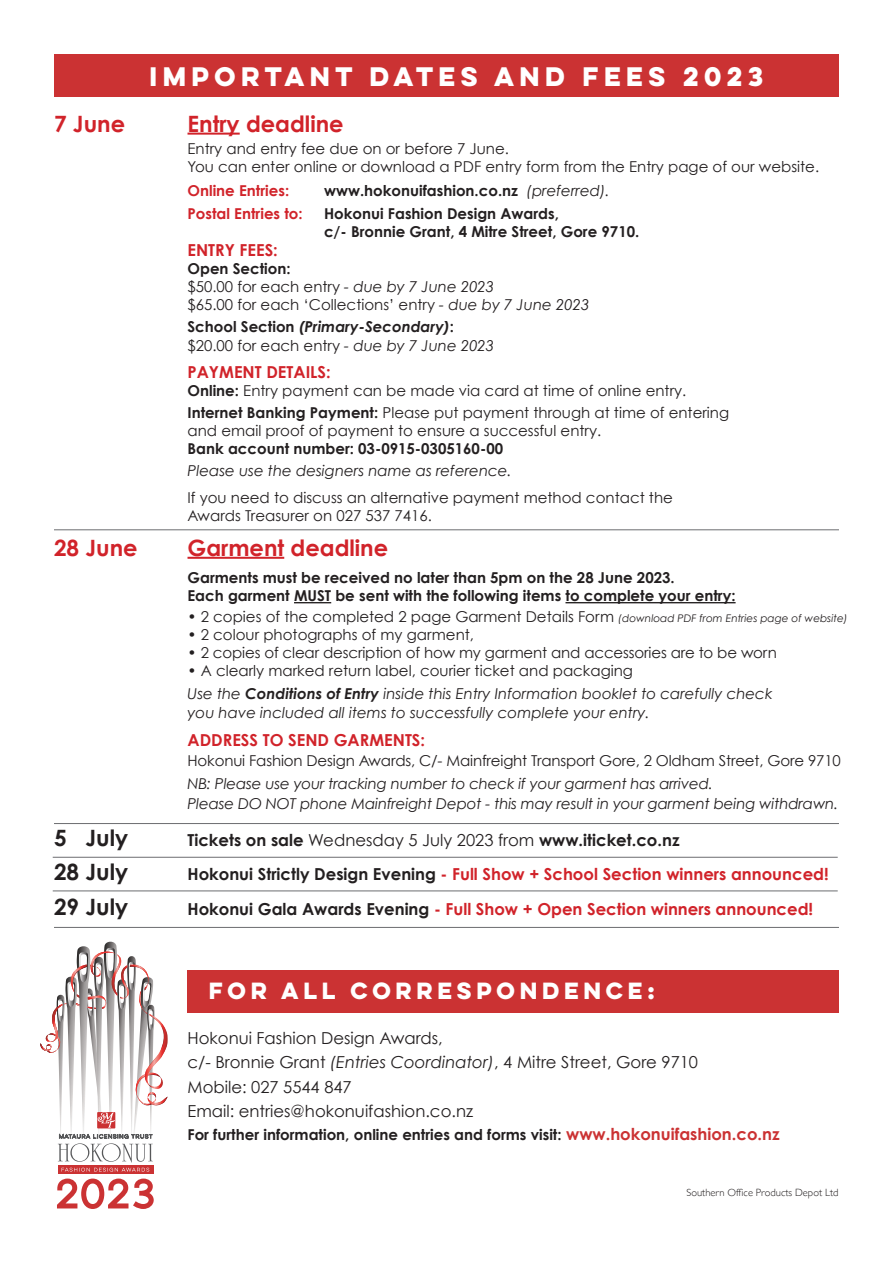
<style>
.page{position:relative;width:893px;height:1263px;background:#fff}
.page>*{position:absolute;margin:0;border:0;box-sizing:border-box;transform-origin:0 0}
.t1{font:700 24px "Lulo Clean One";color:#fff}
.t2{font:700 22.5px "Century Gothic";color:#d1232a}
.t3{font:700 22.5px "Century Gothic";color:#231f20}
.t4{font:700 21px "Lulo Clean One";color:#fff}
.t5{font:700 16.5px "Century Gothic";color:#d1232a}
.t6{font:16.5px/24px "Century Gothic";color:#231f20}
.t7{font:700 16.5px "Century Gothic";color:#231f20}
.t8{font:15px/18px "Century Gothic";color:#231f20}
.t9{font:italic 15px/22.2px "Century Gothic";color:#231f20}
.t10{font:700 15px/18px "Century Gothic";color:#231f20}
.t11{font:italic 700 15px/18.8px "Century Gothic";color:#231f20}
.t12{font:700 15px "Century Gothic";color:#d1232a}
.t13{font:300 10.5px "Gill Sans";color:#231f20}
.s1{font-weight:400;font-style:italic}
.s2{font-weight:700}
.s3{font-style:italic}
.s4{font-style:normal}
.s5{font-weight:400;font-style:normal}
.s6{font-weight:400}
.s7{font-style:italic;font-size:10.5px}
.s8{color:#231f20}
.s9{font-size:16.5px;color:#cb3233}
</style>
<div class="page">
<div style="left:187px;top:970px;width:652px;height:42px;background:#cb3233"></div>
<div style="left:54px;top:54px;width:785px;height:43px;background:#cb3233"></div>
<hr style="left:188px;top:133px;width:52px;height:2px;background:#d1232a">
<hr style="left:188px;top:557px;width:96px;height:2px;background:#d1232a">
<hr style="left:294px;top:602px;width:37px;height:1px;background:#231f20">
<hr style="left:565px;top:602px;width:171px;height:1px;background:#231f20">
<hr style="left:54px;top:823px;width:785px;height:1px;background:#6c6d70">
<hr style="left:54px;top:529px;width:785px;height:1px;background:#6c6d70">
<hr style="left:53px;top:857px;width:785px;height:1px;background:#6c6d70">
<hr style="left:54px;top:927px;width:785px;height:1px;background:#6c6d70">
<hr style="left:53px;top:890px;width:785px;height:1px;background:#6c6d70">
<svg style="left:57px;top:1178px;width:97px;height:31px"></svg>
<svg style="left:58px;top:1171px;width:95px;height:3px"></svg>
<svg style="left:40px;top:942px;width:127px;height:229px"></svg>
<h1 class="t1" style="left:149px;top:58px;width:621px">IMPORTANT DATES AND FEES 2023</h1>
<h2 class="t2" style="left:54px;top:109px;width:73px">7 June</h2>
<h2 class="t2" style="left:187px;top:109px;width:158px">Entry deadline</h2>
<p class="t8" style="left:188px;top:139px;width:633px">Entry and entry fee due on or before 7 June.<br>You can enter online or download a PDF entry form from the Entry page of our website.</p>
<p class="t12" style="left:188px;top:181px;width:103px">Online Entries:</p>
<p class="t10" style="left:324px;top:181px;width:287px">www.hokonuifashion.co.nz <span class="s1">(preferred).</span></p>
<p class="t12" style="left:188px;top:204px;width:117px">Postal Entries to:</p>
<p class="t10" style="left:324px;top:204px;width:317px">Hokonui Fashion Design Awards,<br>c/- Bronnie Grant, 4 Mitre Street, Gore 9710.</p>
<p class="t5" style="left:188px;top:239px;width:92px">ENTRY FEES:</p>
<p class="t8" style="left:188px;top:259px;width:403px"><span class="s2">Open Section:<br></span>$50.00 for each entry <span class="s3">- due by 7 June 2023<br></span>$65.00 for each ‘Collections’ entry <span class="s3">- due by 7 June 2023</span></p>
<p class="t11" style="left:188px;top:317px;width:308px"><span class="s4">School Section</span> (Primary-Secondary)<span class="s4">: </span><span class="s5">$20.00 for each entry</span> <span class="s6">- due by 7 June 2023</span></p>
<p class="t5" style="left:188px;top:361px;width:145px">PAYMENT DETAILS:</p>
<p class="t8" style="left:187px;top:379px;width:543px;line-height:22.2px"><span class="s2">Online:</span> Entry payment can be made via card at time of online entry.<br><span class="s2">Internet Banking Payment:</span> Please put payment through at time of entering</p>
<p class="t8" style="left:188px;top:421px;width:415px">and email proof of payment to ensure a successful entry.</p>
<p class="t10" style="left:188px;top:439px;width:317px">Bank account number: 03-0915-0305160-00</p>
<p class="t9" style="left:188px;top:460px;width:326px">Please use the designers name as reference.</p>
<p class="t8" style="left:188px;top:488px;width:487px">If you need to discuss an alternative payment method contact the<br>Awards Treasurer on 027 537 7416.</p>
<h2 class="t2" style="left:54px;top:533px;width:85px">28 June</h2>
<h2 class="t2" style="left:187px;top:533px;width:202px">Garment deadline</h2>
<p class="t10" style="left:187px;top:568px;width:550px">Garments must be received no later than 5pm on the 28 June 2023.<br>Each garment MUST be sent with the following items to complete your entry:</p>
<p class="t8" style="left:187px;top:608px;width:662px">• 2 copies of the completed 2 page Garment Details Form <span class="s7">(download PDF from Entries page of website)</span></p>
<p class="t8" style="left:188px;top:626px;width:288px"><span class="s3">•</span> 2 colour photographs of my garment,</p>
<p class="t8" style="left:188px;top:644px;width:591px">• 2 copies of clear description of how my garment and accessories are to be worn</p>
<p class="t9" style="left:188px;top:660px;width:586px"><span class="s4">• A clearly marked return label, courier ticket and packaging<br></span>Use the <span class="s2">Conditions of Entry</span> inside this Entry Information booklet to carefully check</p>
<p class="t9" style="left:188px;top:701px;width:464px">you have included all items to successfully complete your entry.</p>
<p class="t5" style="left:188px;top:730px;width:239px">ADDRESS TO SEND GARMENTS:</p>
<p class="t8" style="left:188px;top:751px;width:655px">Hokonui Fashion Design Awards, C/- Mainfreight Transport Gore, 2 Oldham Street, Gore 9710</p>
<p class="t9" style="left:188px;top:774px;width:652px;line-height:19.5px">NB: Please use your tracking number to check if your garment has arrived.<br>Please DO NOT phone Mainfreight Depot - this may result in your garment being withdrawn.</p>
<h2 class="t3" style="left:54px;top:823px;width:76px">5 July</h2>
<p class="t7" style="left:188px;top:829px;width:494px">Tickets on sale <span class="s6">Wednesday 5 July 2023 from</span> www.iticket.co.nz</p>
<h2 class="t3" style="left:54px;top:857px;width:76px">28 July</h2>
<p class="t5" style="left:188px;top:863px;width:643px"><span class="s8">Hokonui Strictly Design Evening</span> - Full Show + School Section winners announced!</p>
<h2 class="t3" style="left:54px;top:893px;width:76px">29 July</h2>
<p class="t5" style="left:188px;top:899px;width:627px"><span class="s8">Hokonui Gala Awards Evening</span> - Full Show + Open Section winners announced!</p>
<h3 class="t4" style="left:209px;top:974px;width:452px">FOR ALL CORRESPONDENCE:</h3>
<p class="t6" style="left:188px;top:1026px;width:512px">Hokonui Fashion Design Awards,<br>c/- Bronnie Grant <span class="s3">(Entries Coordinator)</span>, 4 Mitre Street, Gore 9710<br>Mobile: 027 5544 847<br>Email: entries@hokonuifashion.co.nz</p>
<p class="t10" style="left:188px;top:1126px;width:594px">For further information, online entries and forms visit: <span class="s9">www.hokonuifashion.co.nz</span></p>
<p class="t13" style="left:686px;top:1184px;width:154px">Southern Office Products Depot Ltd</p>
</div>
